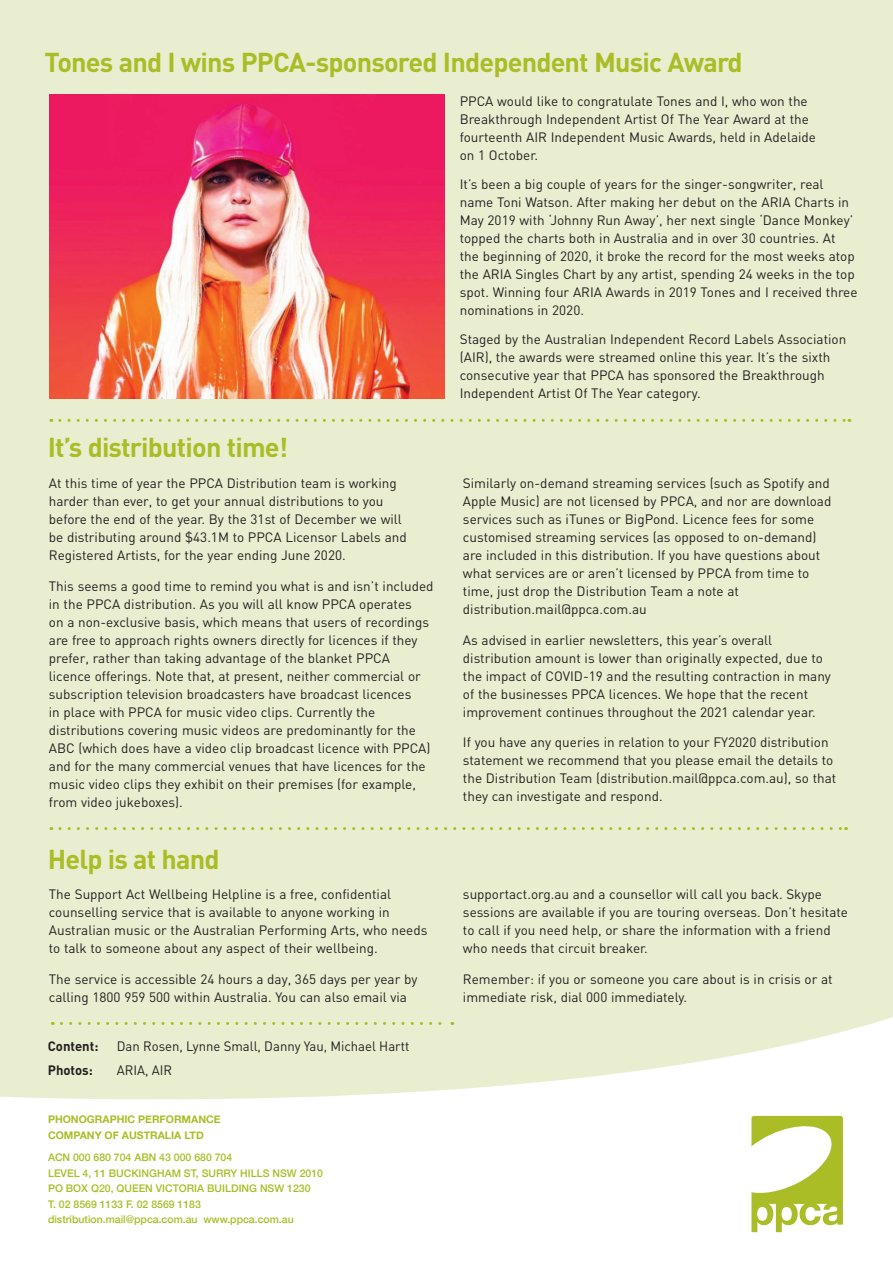
<style>
.page{position:relative;width:893px;height:1263px;background:#fff}
.page>*{position:absolute;margin:0;border:0;box-sizing:border-box;transform-origin:0 0}
.t1{font:700 27px "DIN";letter-spacing:-.03em;color:#aabd26}
.t2{font:13.5px/18px "DIN";color:#231f20}
.t3{font:700 13.5px "DIN";color:#231f20}
.t4{font:500 10.5px/15.5px "Helvetica Neue";color:#aabd26}
.t5{font:700 10.5px/15.8px "Helvetica Neue";color:#aabd26}
</style>
<div class="page">
<div style="left:0;top:0;width:893px;height:1116px;background:#eaeed0"></div>
<svg style="left:751px;top:1116px;width:92px;height:116px"></svg>
<svg style="left:60px;top:419px;width:790px;height:3px;background:#d9e1a5"></svg>
<svg style="left:61px;top:1022px;width:392px;height:3px"></svg>
<img style="left:49px;top:94px;width:396px;height:305px">
<svg style="left:60px;top:827px;width:786px;height:3px;background:#d9e1a5"></svg>
<h1 class="t1" style="left:45px;top:45px;width:700px">Tones and I wins PPCA-sponsored Independent Music Award</h1>
<h1 class="t1" style="left:48px;top:430px;width:242px">It’s distribution time!</h1>
<p class="t2" style="left:49px;top:474px;width:359px">At this time of year the PPCA Distribution team is working harder than ever, to get your annual distributions to you before the end of the year. By the 31st of December we will be distributing around $43.1M to PPCA Licensor Labels and Registered Artists, for the year ending June 2020.</p>
<p class="t2" style="left:49px;top:576px;width:386px">This seems a good time to remind you what is and isn’t included in the PPCA distribution. As you will all know PPCA operates<br>on a non-exclusive basis, which means that users of recordings are free to approach rights owners directly for licences if they prefer, rather than taking advantage of the blanket PPCA licence offerings. Note that, at present, neither commercial or subscription television broadcasters have broadcast licences<br>in place with PPCA for music video clips. Currently the distributions covering music videos are predominantly for the ABC (which does have a video clip broadcast licence with PPCA) and for the many commercial venues that have licences for the music video clips they exhibit on their premises (for example, from video jukeboxes).</p>
<h1 class="t1" style="left:48px;top:841px;width:173px">Help is at hand</h1>
<p class="t2" style="left:49px;top:885px;width:380px">The Support Act Wellbeing Helpline is a free, confidential counselling service that is available to anyone working in Australian music or the Australian Performing Arts, who needs to talk to someone about any aspect of their wellbeing.</p>
<p class="t2" style="left:49px;top:970px;width:370px">The service is accessible 24 hours a day, 365 days per year by calling 1800 959 500 within Australia. You can also email via</p>
<p class="t3" style="left:48px;top:1037px;width:52px">Content:</p>
<p class="t2" style="left:117px;top:1037px;width:294px">Dan Rosen, Lynne Small, Danny Yau, Michael Hartt</p>
<p class="t3" style="left:48px;top:1061px;width:47px">Photos:</p>
<p class="t2" style="left:117px;top:1060px;width:57px">ARIA, AIR</p>
<p class="t5" style="left:48px;top:1112px;width:174px">PHONOGRAPHIC PERFORMANCE<br>COMPANY OF AUSTRALIA LTD</p>
<p class="t4" style="left:48px;top:1149px;width:276px">ACN 000 680 704 ABN 43 000 680 704<br>LEVEL 4, 11 BUCKINGHAM ST, SURRY HILLS NSW 2010<br>PO BOX Q20, QUEEN VICTORIA BUILDING NSW 1230<br>T. 02 8569 1133 F. 02 8569 1183 distribution.mail@ppca.com.au www.ppca.com.au</p>
<p class="t2" style="left:460px;top:92px;width:358px">PPCA would like to congratulate Tones and I, who won the Breakthrough Independent Artist Of The Year Award at the fourteenth AIR Independent Music Awards, held in Adelaide on 1 October.</p>
<p class="t2" style="left:460px;top:175px;width:399px">It’s been a big couple of years for the singer-songwriter, real name Toni Watson. After making her debut on the ARIA Charts in May 2019 with ‘Johnny Run Away’, her next single ‘Dance Monkey’ topped the charts both in Australia and in over 30 countries. At the beginning of 2020, it broke the record for the most weeks atop the ARIA Singles Chart by any artist, spending 24 weeks in the top spot. Winning four ARIA Awards in 2019 Tones and I received three nominations in 2020.</p>
<p class="t2" style="left:460px;top:329px;width:388px">Staged by the Australian Independent Record Labels Association (AIR), the awards were streamed online this year. It’s the sixth consecutive year that PPCA has sponsored the Breakthrough Independent Artist Of The Year category.</p>
<p class="t2" style="left:463px;top:474px;width:370px">Similarly on-demand streaming services (such as Spotify and Apple Music) are not licensed by PPCA, and nor are download services such as iTunes or BigPond. Licence fees for some customised streaming services (as opposed to on-demand) are included in this distribution. If you have questions about what services are or aren’t licensed by PPCA from time to time, just drop the Distribution Team a note at distribution.mail@ppca.com.au</p>
<p class="t2" style="left:463px;top:630px;width:369px">As advised in earlier newsletters, this year’s overall distribution amount is lower than originally expected, due to the impact of COVID-19 and the resulting contraction in many of the businesses PPCA licences. We hope that the recent improvement continues throughout the 2021 calendar year.</p>
<p class="t2" style="left:463px;top:733px;width:375px">If you have any queries in relation to your FY2020 distribution statement we recommend that you please email the details to the Distribution Team (distribution.mail@ppca.com.au), so that they can investigate and respond.</p>
<p class="t2" style="left:463px;top:885px;width:386px">supportact.org.au and a counsellor will call you back. Skype sessions are available if you are touring overseas. Don’t hesitate to call if you need help, or share the information with a friend who needs that circuit breaker.</p>
<p class="t2" style="left:463px;top:970px;width:371px">Remember: if you or someone you care about is in crisis or at immediate risk, dial 000 immediately.</p>
</div>
